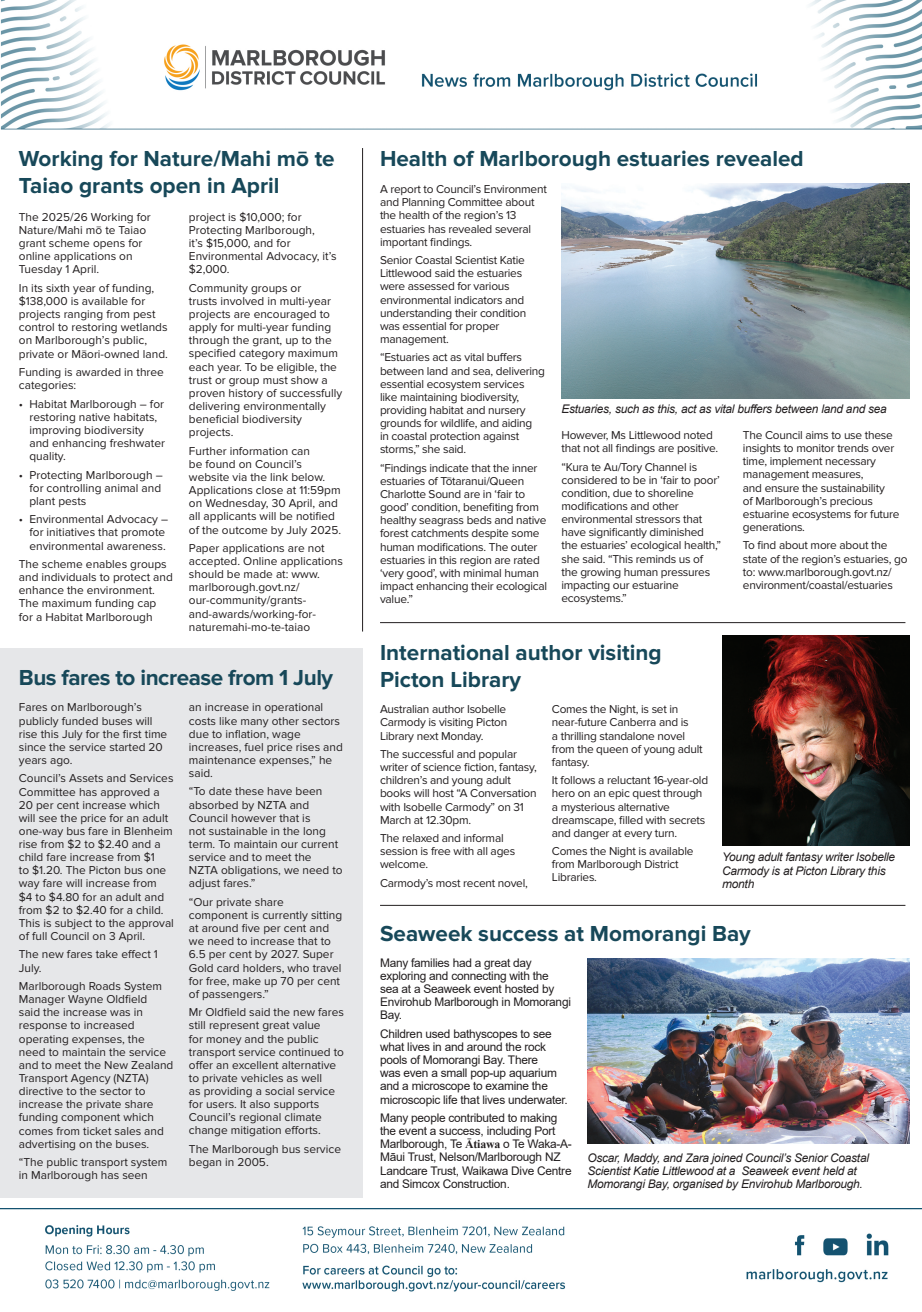
<style>
.page{position:relative;width:922px;height:1312px;background:#fff}
.page>*{position:absolute;margin:0;border:0;box-sizing:border-box;transform-origin:0 0}
.t1{font:700 22.5px/27px "Proxima Nova";color:#174859}
.t2{font:700 22.5px "Proxima Nova";letter-spacing:-.02em;color:#174859}
.t3{font:11.88px/13.1px "Proxima Nova";color:#231f20}
.t4{font:11.88px/13.1px "Proxima Nova";letter-spacing:-.02em;color:#231f20}
.t5{font:11.88px/13.1px "Arial";letter-spacing:-.02em;color:#231f20}
.t6{font:italic 11.88px/13.1px "Arial";letter-spacing:-.02em;color:#231f20}
.s1{font-family:"Times New Roman";font-weight:700}
</style>
<div class="page">
<div style="left:0;top:647px;width:363px;height:550px;background:#e6e7e9"></div>
<img style="left:1px;top:0;width:920px;height:129px">
<img style="left:0;top:1208px;width:921px;height:84px">
<hr style="left:362px;top:148px;width:1px;height:483px;background:#231f20">
<hr style="left:380px;top:622px;width:525px;height:1px;background:#231f20">
<hr style="left:380px;top:904px;width:525px;height:1px;background:#231f20">
<img style="left:561px;top:184px;width:348px;height:214px">
<img style="left:722px;top:635px;width:187px;height:209px">
<img style="left:587px;top:958px;width:322px;height:185px">
<h1 class="t1" style="left:19px;top:145px;width:317px">Working for Nature/Mahi mō te<br>Taiao grants open in April</h1>
<p class="t3" style="left:19px;top:210px;width:133px">The 2025/26 Working for<br>Nature/Mahi mō te Taiao grant scheme opens for online applications on<br>Tuesday 1 April.</p>
<p class="t3" style="left:19px;top:281px;width:150px">In its sixth year of funding, $138,000 is available for projects ranging from pest control to restoring wetlands on Marlborough’s public, private or Māori-owned land.</p>
<p class="t3" style="left:19px;top:365px;width:146px">Funding is awarded in three categories:</p>
<p class="t3" style="left:29px;top:397px;width:137px;text-indent:-11px">• Habitat Marlborough – for restoring native habitats, improving biodiversity and enhancing freshwater quality.</p>
<p class="t3" style="left:29px;top:468px;width:135px;text-indent:-11px">• Protecting Marlborough – for controlling animal and plant pests</p>
<p class="t3" style="left:29px;top:513px;width:140px;text-indent:-11px">• Environmental Advocacy – for initiatives that promote environmental awareness.</p>
<p class="t3" style="left:19px;top:557px;width:155px">The scheme enables groups and individuals to protect and enhance the environment.<br>The maximum funding cap for a Habitat Marlborough</p>
<p class="t3" style="left:189px;top:210px;width:149px">project is $10,000; for<br>Protecting Marlborough,<br>it’s $15,000, and for<br>Environmental Advocacy, it’s $2,000.</p>
<p class="t3" style="left:189px;top:281px;width:155px">Community groups or<br>trusts involved in multi-year projects are encouraged to apply for multi-year funding through the grant, up to the specified category maximum each year. To be eligible, the trust or group must show a proven history of successfully delivering environmentally beneficial biodiversity projects.</p>
<p class="t3" style="left:189px;top:444px;width:154px">Further information can<br>be found on Council’s website via the link below.<br>Applications close at 11:59pm on Wednesday, 30 April, and all applicants will be notified of the outcome by July 2025.</p>
<p class="t3" style="left:189px;top:541px;width:155px">Paper applications are not accepted. Online applications should be made at: www. marlborough.govt.nz/ our-community/grants&shy;and-awards/working-for&shy;naturemahi-mo-te-taiao</p>
<h1 class="t2" style="left:19px;top:664px;width:316px">Bus fares to increase from 1 July</h1>
<p class="t3" style="left:19px;top:701px;width:150px">Fares on Marlborough’s publicly funded buses will rise this July for the first time since the service started 20 years ago.</p>
<p class="t3" style="left:19px;top:772px;width:156px">Council’s Assets and Services<br>Committee has approved a<br>20 per cent increase which will see the price for an adult one-way bus fare in Blenheim rise from $2 to $2.40 and a child fare increase from $1<br>to $1.20. The Picton bus one way fare will increase from<br>$4 to $4.80 for an adult and from $2 to $2.40 for a child.<br>This is subject to the approval of full Council on 3 April.</p>
<p class="t3" style="left:19px;top:947px;width:141px">The new fares take effect 1<br>July.</p>
<p class="t3" style="left:19px;top:979px;width:156px">Marlborough Roads System<br>Manager Wayne Oldfield<br>said the increase was in response to increased operating expenses, the need to maintain the service and to meet the New Zealand<br>Transport Agency (NZTA) directive to the sector to increase the private share funding component which comes from ticket sales and advertising on the buses.</p>
<p class="t3" style="left:19px;top:1155px;width:150px">“The public transport system in Marlborough has seen</p>
<p class="t3" style="left:189px;top:701px;width:155px">an increase in operational costs like many other sectors due to inflation, wage increases, fuel price rises and maintenance expenses,” he said.</p>
<p class="t3" style="left:189px;top:785px;width:155px">“To date these have been absorbed by NZTA and<br>Council however that is<br>not sustainable in the long term. To maintain our current service and to meet the<br>NZTA obligations, we need to adjust fares.”</p>
<p class="t3" style="left:189px;top:895px;width:155px">“Our private share component is currently sitting at around five per cent and we need to increase that to<br>6.5 per cent by 2027. Super<br>Gold card holders, who travel for free, make up 70 per cent of passengers.”</p>
<p class="t3" style="left:189px;top:1005px;width:156px">Mr Oldfield said the new fares still represent great value<br>for money and the public transport service continued to offer an excellent alternative to private vehicles as well<br>as providing a social service for users. It also supports<br>Council’s regional climate change mitigation efforts.</p>
<p class="t3" style="left:189px;top:1142px;width:153px">The Marlborough bus service began in 2005.</p>
<h1 class="t1" style="left:380px;top:145px;width:425px">Health of Marlborough estuaries revealed</h1>
<p class="t4" style="left:380px;top:183px;width:168px">A report to Council’s Environment and Planning Committee about the health of the region’s 13 estuaries has revealed several important findings.</p>
<p class="t4" style="left:380px;top:254px;width:148px">Senior Coastal Scientist Katie<br>Littlewood said the estuaries were assessed for various environmental indicators and understanding their condition was essential for proper management.</p>
<p class="t4" style="left:380px;top:351px;width:166px">“Estuaries act as vital buffers between land and sea, delivering essential ecosystem services<br>like maintaining biodiversity, providing habitat and nursery grounds for wildlife, and aiding<br>in coastal protection against storms,” she said.</p>
<p class="t4" style="left:380px;top:461px;width:169px">“Findings indicate that the inner estuaries of Tōtaranui/Queen<br>Charlotte Sound are in ‘fair to good’ condition, benefiting from healthy seagrass beds and native forest catchments despite some human modifications. The outer estuaries in this region are rated ‘very good’, with minimal human impact enhancing their ecological value.”</p>
<p class="t6" style="left:561px;top:402px;width:327px">Estuaries, such as this, act as vital buffers between land and sea</p>
<p class="t4" style="left:561px;top:428px;width:158px">However, Ms Littlewood noted that not all findings are positive.</p>
<p class="t4" style="left:561px;top:460px;width:161px">“Kura te Au/Tory Channel is considered to be in ‘fair to poor’ condition, due to shoreline modifications and other environmental stressors that have significantly diminished the estuaries’ ecological health,” she said. “This reminds us of the growing human pressures impacting our estuarine ecosystems.”</p>
<p class="t4" style="left:742px;top:428px;width:158px">The Council aims to use these insights to monitor trends over time, implement necessary management measures,<br>and ensure the sustainability<br>of Marlborough’s precious estuarine ecosystems for future generations.</p>
<p class="t4" style="left:742px;top:539px;width:166px">To find about more about the state of the region’s estuaries, go to: www.marlborough.govt.nz/ environment/coastal/estuaries</p>
<h1 class="t1" style="left:380px;top:639px;width:283px">International author visiting<br>Picton Library</h1>
<p class="t3" style="left:380px;top:702px;width:129px;text-align:justify">Australian author Isobelle Carmody is visiting Picton Library next Monday.</p>
<p class="t4" style="left:380px;top:747px;width:158px">The successful and popular writer of science fiction, fantasy, children’s and young adult books will host “A Conversation with Isobelle Carmody” on 31<br>March at 12.30pm.</p>
<p class="t4" style="left:380px;top:831px;width:137px">The relaxed and informal session is free with all ages welcome.</p>
<p class="t4" style="left:380px;top:876px;width:149px">Carmody’s most recent novel,</p>
<p class="t4" style="left:551px;top:702px;width:152px">Comes the Night, is set in near-future Canberra and is<br>a thrilling standalone novel from the queen of young adult fantasy.</p>
<p class="t4" style="left:551px;top:773px;width:158px">It follows a reluctant 16-year-old hero on an epic quest through a mysterious alternative dreamscape, filled with secrets and danger at every turn.</p>
<p class="t4" style="left:551px;top:844px;width:143px">Comes the Night is available from Marlborough District<br>Libraries.</p>
<p class="t6" style="left:722px;top:850px;width:174px">Young adult fantasy writer Isobelle<br>Carmody is at Picton Library this month</p>
<h1 class="t1" style="left:380px;top:920px;width:372px">Seaweek success at Momorangi Bay</h1>
<p class="t5" style="left:380px;top:955px;width:192px">Many families had a great day exploring and connecting with the<br>sea at a Seaweek event hosted by<br>Envirohub Marlborough in Momorangi<br>Bay.</p>
<p class="t5" style="left:380px;top:1026px;width:189px">Children used bathyscopes to see what lives in and around the rock pools of Momorangi Bay. There<br>was even a small pop-up aquarium and a microscope to examine the microscopic life that lives underwater.</p>
<p class="t5" style="left:380px;top:1110px;width:193px">Many people contributed to making the event a success, including Port Marlborough, Te <span class="s1">Ātiawa</span> o Te Waka-A-Māui Trust, Nelson/Marlborough NZ Landcare Trust, Waikawa Dive Centre and Simcox Construction.</p>
<p class="t6" style="left:587px;top:1150px;width:283px">Oscar, Maddy, and Zara joined Council’s Senior Coastal<br>Scientist Katie Littlewood at a Seaweek event held at<br>Momorangi Bay, organised by Envirohub Marlborough.</p>
</div>
